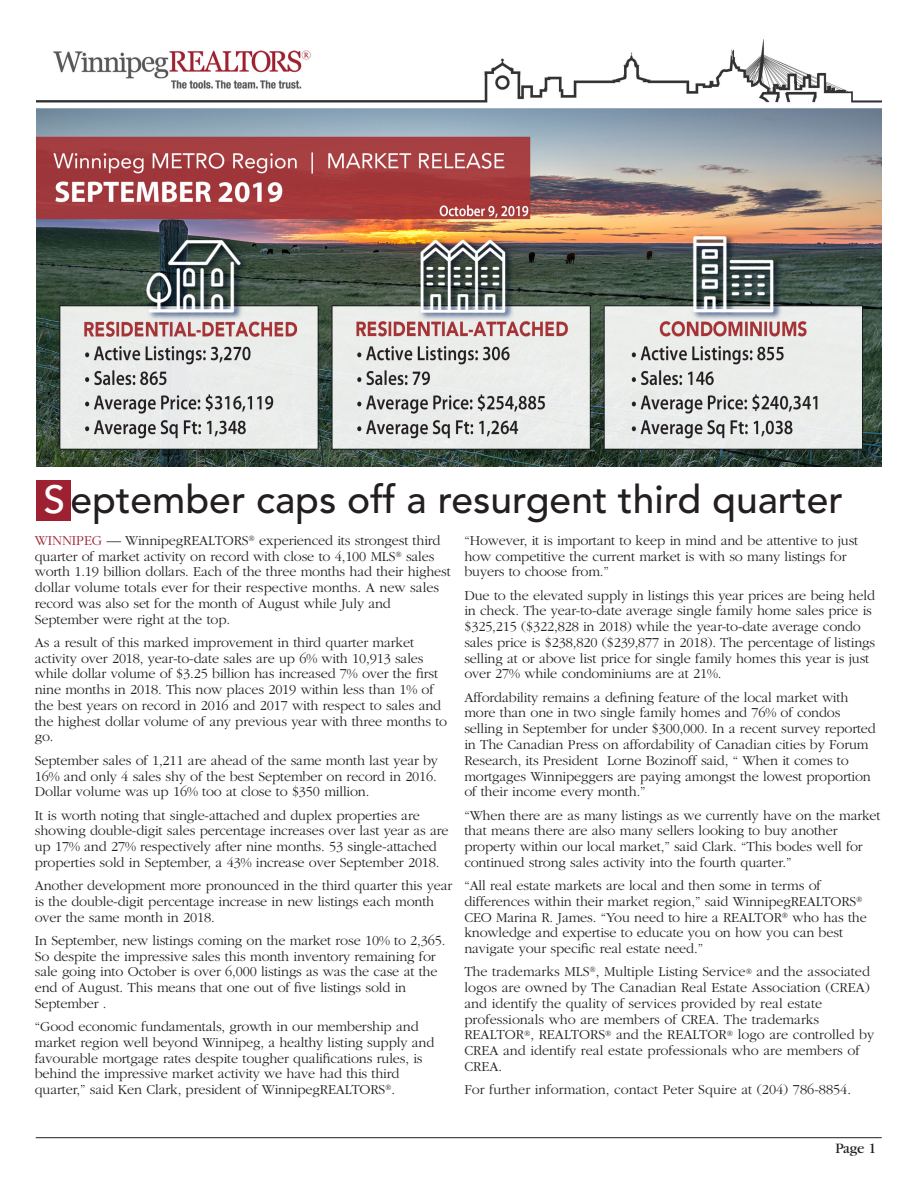
<style>
.page{position:relative;width:918px;height:1190px;background:#fff}
.page>*{position:absolute;margin:0;border:0;box-sizing:border-box;transform-origin:0 0}
.Headline{font:500 39px "Avenir";color:#231f20}
.t1{font:15px "Garamond";color:#231f20}
.Body_copy{font:300 14.25px/15.8px "Garamond";letter-spacing:-.01em;color:#231f20}
.s1{color:#fff}
.s2{color:#9d2130}
</style>
<div class="page">
<div style="left:36px;top:480px;width:34px;height:40px;background:#9d2130"></div>
<hr style="left:36px;top:1137px;width:846px;height:1px;background:#231f20">
<img style="left:36px;top:39px;width:846px;height:427px">
<p class="Headline" style="left:44px;top:477px;width:801px"><span class="s1">S</span> eptember caps off a resurgent third quarter</p>
<p class="Body_copy" style="left:35px;top:533px;width:417px"><span class="s2">WINNIPEG</span> — WinnipegREALTORS<sup>®</sup> experienced its strongest third quarter of market activity on record with close to 4,100 MLS<sup>®</sup> sales worth 1.19 billion dollars. Each of the three months had their highest dollar volume totals ever for their respective months. A new sales record was also set for the month of August while July and September were right at the top.</p>
<p class="Body_copy" style="left:35px;top:635px;width:414px">As a result of this marked improvement in third quarter market activity over 2018, year-to-date sales are up 6% with 10,913 sales while dollar volume of $3.25 billion has increased 7% over the first nine months in 2018. This now places 2019 within less than 1% of the best years on record in 2016 and 2017 with respect to sales and the highest dollar volume of any previous year with three months to go.</p>
<p class="Body_copy" style="left:35px;top:752px;width:405px;text-align:justify">September sales of 1,211 are ahead of the same month last year by 16% and only 4 sales shy of the best September on record in 2016.<br>Dollar volume was up 16% too at close to $350 million.</p>
<p class="Body_copy" style="left:35px;top:807px;width:415px">It is worth noting that single-attached and duplex properties are showing double-digit sales percentage increases over last year as are up 17% and 27% respectively after nine months. 53 single-attached properties sold in September, a 43% increase over September 2018.</p>
<p class="Body_copy" style="left:35px;top:878px;width:419px">Another development more pronounced in the third quarter this year is the double-digit percentage increase in new listings each month over the same month in 2018.</p>
<p class="Body_copy" style="left:35px;top:932px;width:412px">In September, new listings coming on the market rose 10% to 2,365.<br>So despite the impressive sales this month inventory remaining for sale going into October is over 6,000 listings as was the case at the end of August. This means that one out of five listings sold in September .</p>
<p class="Body_copy" style="left:35px;top:1019px;width:401px">“Good economic fundamentals, growth in our membership and market region well beyond Winnipeg, a healthy listing supply and favourable mortgage rates despite tougher qualifications rules, is behind the impressive market activity we have had this third quarter,” said Ken Clark, president of WinnipegREALTORS<sup>®</sup>.</p>
<p class="Body_copy" style="left:464px;top:533px;width:395px">“However, it is important to keep in mind and be attentive to just how competitive the current market is with so many listings for buyers to choose from.”</p>
<p class="Body_copy" style="left:464px;top:587px;width:412px">Due to the elevated supply in listings this year prices are being held in check. The year-to-date average single family home sales price is $325,215 ($322,828 in 2018) while the year-to-date average condo sales price is $238,820 ($239,877 in 2018). The percentage of listings selling at or above list price for single family homes this year is just over 27% while condominiums are at 21%.</p>
<p class="Body_copy" style="left:464px;top:689px;width:413px">Affordability remains a defining feature of the local market with more than one in two single family homes and 76% of condos selling in September for under $300,000. In a recent survey reported in The Canadian Press on affordability of Canadian cities by Forum Research, its President Lorne Bozinoff said, “ When it comes to mortgages Winnipeggers are paying amongst the lowest proportion of their income every month.”</p>
<p class="Body_copy" style="left:464px;top:807px;width:418px">“When there are as many listings as we currently have on the market that means there are also many sellers looking to buy another property within our local market,” said Clark. “This bodes well for continued strong sales activity into the fourth quarter.”</p>
<p class="Body_copy" style="left:464px;top:878px;width:404px">“All real estate markets are local and then some in terms of differences within their market region,” said WinnipegREALTORS<sup>® </sup>CEO Marina R. James. “You need to hire a REALTOR<sup>®</sup> who has the knowledge and expertise to educate you on how you can best navigate your specific real estate need.”</p>
<p class="Body_copy" style="left:464px;top:964px;width:411px">The trademarks MLS<sup>®</sup>, Multiple Listing Service<sup>®</sup> and the associated logos are owned by The Canadian Real Estate Association (CREA) and identify the quality of services provided by real estate professionals who are members of CREA. The trademarks REALTOR<sup>®</sup>, REALTORS<sup>®</sup> and the REALTOR<sup>®</sup> logo are controlled by CREA and identify real estate professionals who are members of CREA.</p>
<p class="Body_copy" style="left:464px;top:1082px;width:388px">For further information, contact Peter Squire at (204) 786-8854.</p>
<p class="t1" style="left:835px;top:1140px;width:43px">Page 1</p>
</div>
